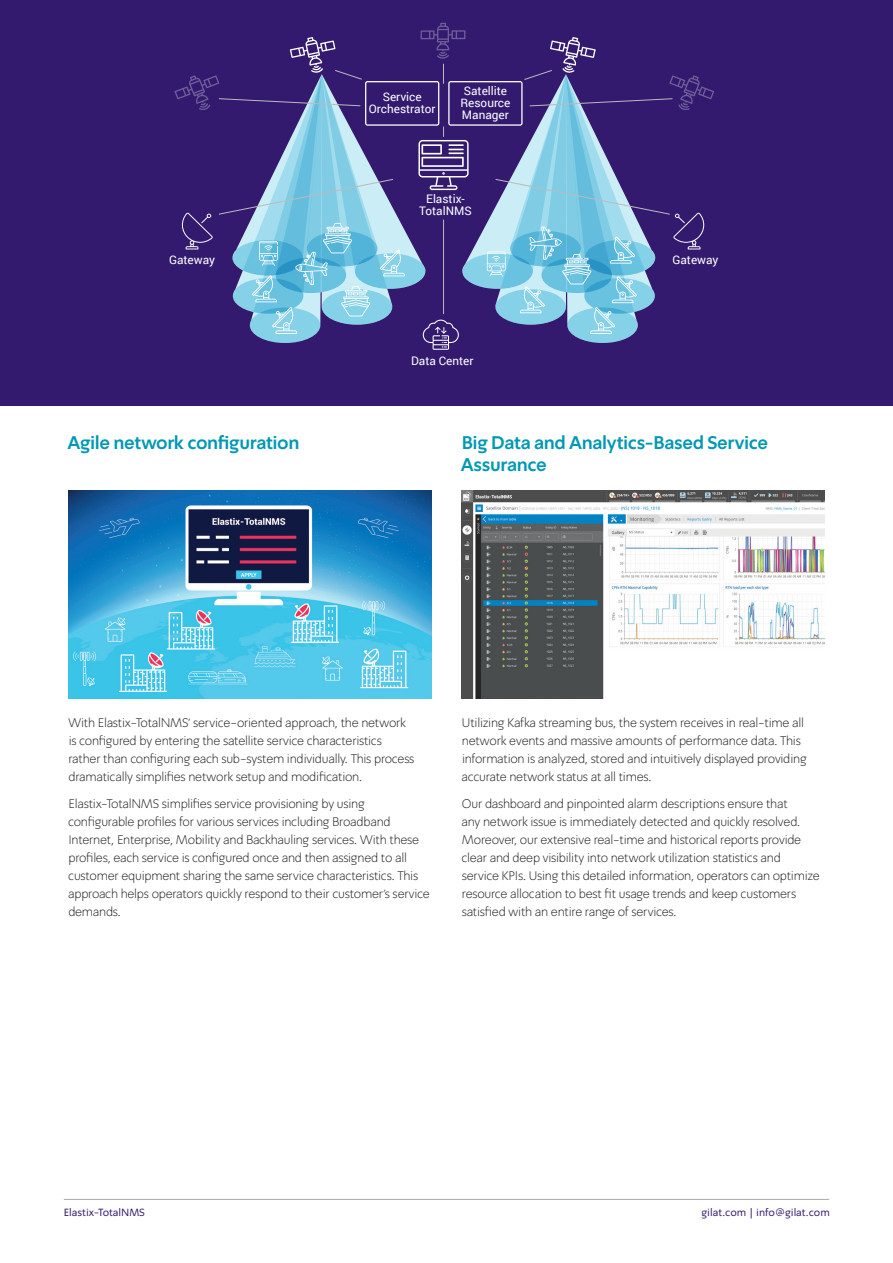
<style>
.page{position:relative;width:893px;height:1263px;background:#fff}
.page>*{position:absolute;margin:0;border:0;box-sizing:border-box;transform-origin:0 0}
.t1{font:700 18px "Simpler Pro";letter-spacing:-.02em;color:#0098b3}
.t2{font:300 12.75px/18px "Simpler Pro";letter-spacing:-.02em;color:#231f20}
.t3{font:11.85px/11.9px "Roboto";color:#fff;text-align:center}
.t4{font:10.5px "Simpler Pro";color:#331a6f}
</style>
<div class="page">
<img style="left:68px;top:490px;width:364px;height:208px">
<img style="left:461px;top:490px;width:364px;height:208px">
<div style="left:0;top:0;width:893px;height:405px;background:#331a6f"></div>
<svg style="left:174px;top:23px;width:540px;height:327px"></svg>
<hr style="left:64px;top:1199px;width:765px;height:1px;background:#a8a9ad">
<p class="t3" style="left:369px;top:91px;width:68px">Service<br>Orchestrator</p>
<p class="t3" style="left:460px;top:85px;width:52px;text-align:left">Satellite<br>Resource<br>Manager</p>
<p class="t3" style="left:426px;top:193px;width:40px">Elastix-</p>
<p class="t3" style="left:169px;top:254px;width:48px">Gateway</p>
<p class="t1" style="left:68px;top:431px;width:233px">Agile network configuration</p>
<p class="t3" style="left:419px;top:204px;width:54px">TotalNMS</p>
<p class="t3" style="left:411px;top:355px;width:64px">Data Center</p>
<p class="t3" style="left:672px;top:254px;width:48px">Gateway</p>
<p class="t1" style="left:462px;top:431px;width:308px">Big Data and Analytics-Based Service</p>
<p class="t1" style="left:461px;top:453px;width:87px">Assurance</p>
<p class="t2" style="left:68px;top:714px;width:348px">With Elastix-TotalNMS’ service-oriented approach, the network is configured by entering the satellite service characteristics rather than configuring each sub-system individually. This process dramatically simplifies network setup and modification.</p>
<p class="t2" style="left:68px;top:794px;width:363px">Elastix-TotalNMS simplifies service provisioning by using configurable profiles for various services including Broadband Internet, Enterprise, Mobility and Backhauling services. With these profiles, each service is configured once and then assigned to all customer equipment sharing the same service characteristics. This approach helps operators quickly respond to their customer s’ service demands.</p>
<p class="t2" style="left:461px;top:714px;width:347px">Utilizing Kafka streaming bus, the system receives in real-time all network events and massive amounts of performance data. This information is analyzed, stored and intuitively displayed providing accurate network status at all times.</p>
<p class="t2" style="left:461px;top:794px;width:360px">Our dashboard and pinpointed alarm descriptions ensure that<br>any network issue is immediately detected and quickly resolved.<br>Moreover, our extensive real-time and historical reports provide clear and deep visibility into network utilization statistics and service KPIs. Using this detailed information, operators can optimize resource allocation to best fit usage trends and keep customers satisfied with an entire range of services.</p>
<p class="t4" style="left:64px;top:1205px;width:83px">Elastix-TotalNMS</p>
<p class="t4" style="left:701px;top:1206px;width:130px">gilat.com | info@gilat.com</p>
</div>
